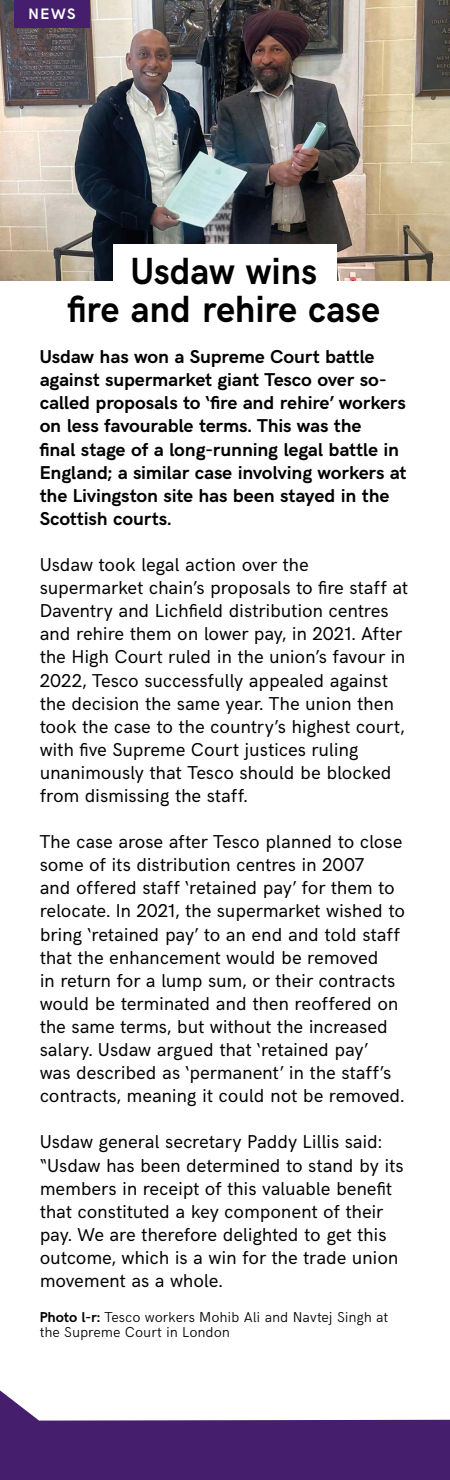
<style>
.page{position:relative;width:450px;height:1480px;background:#fff}
.page>*{position:absolute;margin:0;border:0;box-sizing:border-box;transform-origin:0 0}
.t1{font:700 38px/37.2px "HK Grotesk";letter-spacing:-.005em;color:#000;text-align:center;scale:.95 1}
.t2{font:18.72px/23.1px "HK Grotesk";letter-spacing:-.005em;color:#000}
.t3{font:700 18.72px/23.1px "HK Grotesk";letter-spacing:-.005em;color:#000}
.t4{font:700 15.2px "HK Grotesk";color:#fff}
.t5{font:300 14.4px/14.4px "HK Grotesk";letter-spacing:-.005em;color:#000}
.s1{font-weight:700}
</style>
<div class="page">
<img style="left:0;top:0;width:450px;height:280px">
<div style="left:14px;top:0;width:76px;height:28px;background:#461e6e"></div>
<div style="left:113px;top:244px;width:224px;height:94px;background:#fff"></div>
<svg style="left:0;top:1390px;width:449px;height:90px;fill:#461e6e"></svg>
<p class="t4" style="left:28px;top:3px;width:49px">NEWS</p>
<h1 class="t1" style="left:68px;top:250px;width:330px">Usdaw wins<br>fire and rehire case</h1>
<p class="t3" style="left:40px;top:344px;width:368px">Usdaw has won a Supreme Court battle against supermarket giant Tesco over so&shy;called proposals to ‘fire and rehire’ workers on less favourable terms. This was the<br>final stage of a long-running legal battle in England; a similar case involving workers at the Livingston site has been stayed in the Scottish courts.</p>
<p class="t2" style="left:40px;top:552px;width:370px">Usdaw took legal action over the supermarket chain’s proposals to fire staff at Daventry and Lichfield distribution centres and rehire them on lower pay, in 2021. After the High Court ruled in the union’s favour in 2022, Tesco successfully appealed against the decision the same year. The union then took the case to the country’s highest court, with five Supreme Court justices ruling unanimously that Tesco should be blocked from dismissing the staff.</p>
<p class="t2" style="left:40px;top:829px;width:367px">The case arose after Tesco planned to close some of its distribution centres in 2007<br>and offered staff ‘retained pay’ for them to relocate. In 2021, the supermarket wished to bring ‘retained pay’ to an end and told staff that the enhancement would be removed<br>in return for a lump sum, or their contracts would be terminated and then reoffered on the same terms, but without the increased salary. Usdaw argued that ‘retained pay’<br>was described as ‘permanent’ in the staff’s contracts, meaning it could not be removed.</p>
<p class="t2" style="left:40px;top:1129px;width:365px">Usdaw general secretary Paddy Lillis said: “Usdaw has been determined to stand by its members in receipt of this valuable benefit that constituted a key component of their pay. We are therefore delighted to get this outcome, which is a win for the trade union movement as a whole.</p>
<p class="t5" style="left:40px;top:1309px;width:350px"><span class="s1">Photo l-r:</span> Tesco workers Mohib Ali and Navtej Singh at the Supreme Court in London</p>
</div>
